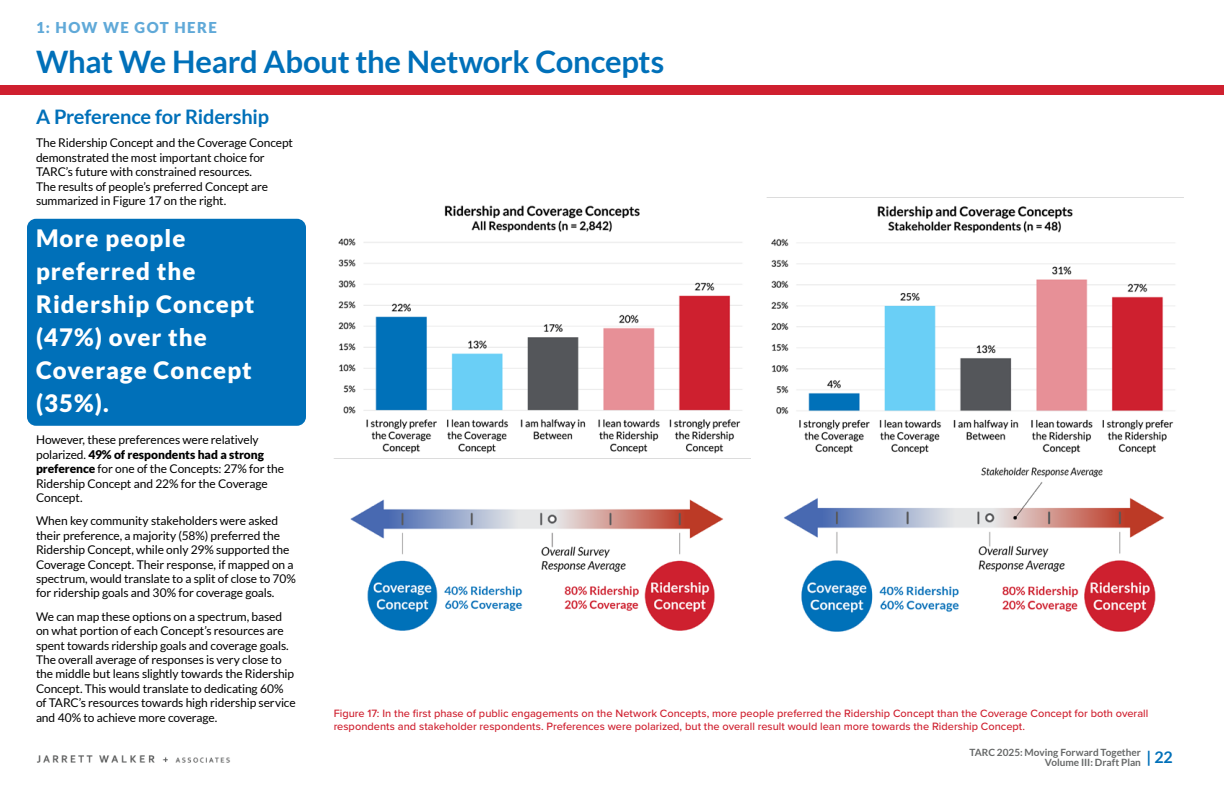
<style>
.page{position:relative;width:1224px;height:792px;background:#fff}
.page>*{position:absolute;margin:0;border:0;box-sizing:border-box;transform-origin:0 0}
.Heading_lvl_1{font:700 31px "Lato";letter-spacing:-.005em;color:#0070b9}
.Callout_-_White_Big{font:900 24px/33px "Lato";letter-spacing:.045em;color:#fff}
.Heading_lvl_2{font:700 20px "Lato";letter-spacing:-.01em;color:#0070b9}
.t1{font:900 15px "Lato";letter-spacing:.09em;color:#60a9d8}
.Body_text{font:12px/14.4px "Lato";letter-spacing:-.01em;color:#000}
.t2{font:500 11px/13.2px "Proxima Nova";color:#cf202f}
.t3{font:700 10px/10px "Lato";letter-spacing:-.005em;color:#666868}
.s1{font-weight:900}
</style>
<div class="page">
<img style="left:37px;top:755px;width:193px;height:8px">
<div style="left:0;top:85px;width:1224px;height:10px;background:#cf202f"></div>
<div style="left:27px;top:219px;width:279px;height:207px;background:#0070b9;border-radius:9px"></div>
<img style="left:338px;top:205px;width:404px;height:249px">
<img style="left:350px;top:499px;width:373px;height:131px">
<img style="left:766px;top:197px;width:418px;height:257px">
<img style="left:784px;top:467px;width:380px;height:165px">
<p class="t1" style="left:36px;top:19px;width:181px">1: How We Got Here</p>
<h1 class="Heading_lvl_1" style="left:36px;top:44px;width:630px">What We Heard About the Network Concepts</h1>
<p class="Heading_lvl_2" style="left:36px;top:105px;width:234px">A Preference for Ridership</p>
<p class="Body_text" style="left:36px;top:136px;width:259px">The Ridership Concept and the Coverage Concept demonstrated the most important choice for TARC’s future with constrained resources.<br>The results of people’s preferred Concept are summarized in Figure 17 on the right.</p>
<p class="Callout_-_White_Big" style="left:36px;top:221px;width:220px">More people preferred the<br>Ridership Concept (47%) over the<br>Coverage Concept (35%).</p>
<p class="Body_text" style="left:36px;top:433px;width:250px">However, these preferences were relatively polarized. <span class="s1">49% of respondents had a strong preference</span> for one of the Concepts: 27% for the Ridership Concept and 22% for the Coverage Concept.</p>
<p class="Body_text" style="left:36px;top:514px;width:261px">When key community stakeholders were asked their preference, a majority (58%) preferred the Ridership Concept, while only 29% supported the Coverage Concept. Their response, if mapped on a spectrum, would translate to a split of close to 70% for ridership goals and 30% for coverage goals.</p>
<p class="Body_text" style="left:36px;top:609px;width:261px">We can map these options on a spectrum, based on what portion of each Concept’s resources are spent towards ridership goals and coverage goals.<br>The overall average of responses is very close to the middle but leans slightly towards the Ridership Concept. This would translate to dedicating 60% of TARC’s resources towards high ridership service and 40% to achieve more coverage.</p>
<p class="t2" style="left:334px;top:706px;width:816px">Figure 17: In the first phase of public engagements on the Network Concepts, more people preferred the Ridership Concept than the Coverage Concept for both overall respondents and stakeholder respondents. Preferences were polarized, but the overall result would lean more towards the Ridership Concept.</p>
<p class="t3" style="left:1045px;top:747px;width:129px;text-indent:-75px">TARC 2025: Moving Forward Together<br>Volume III: Draft Plan <sup>|</sup> <sup>22</sup></p>
</div>
